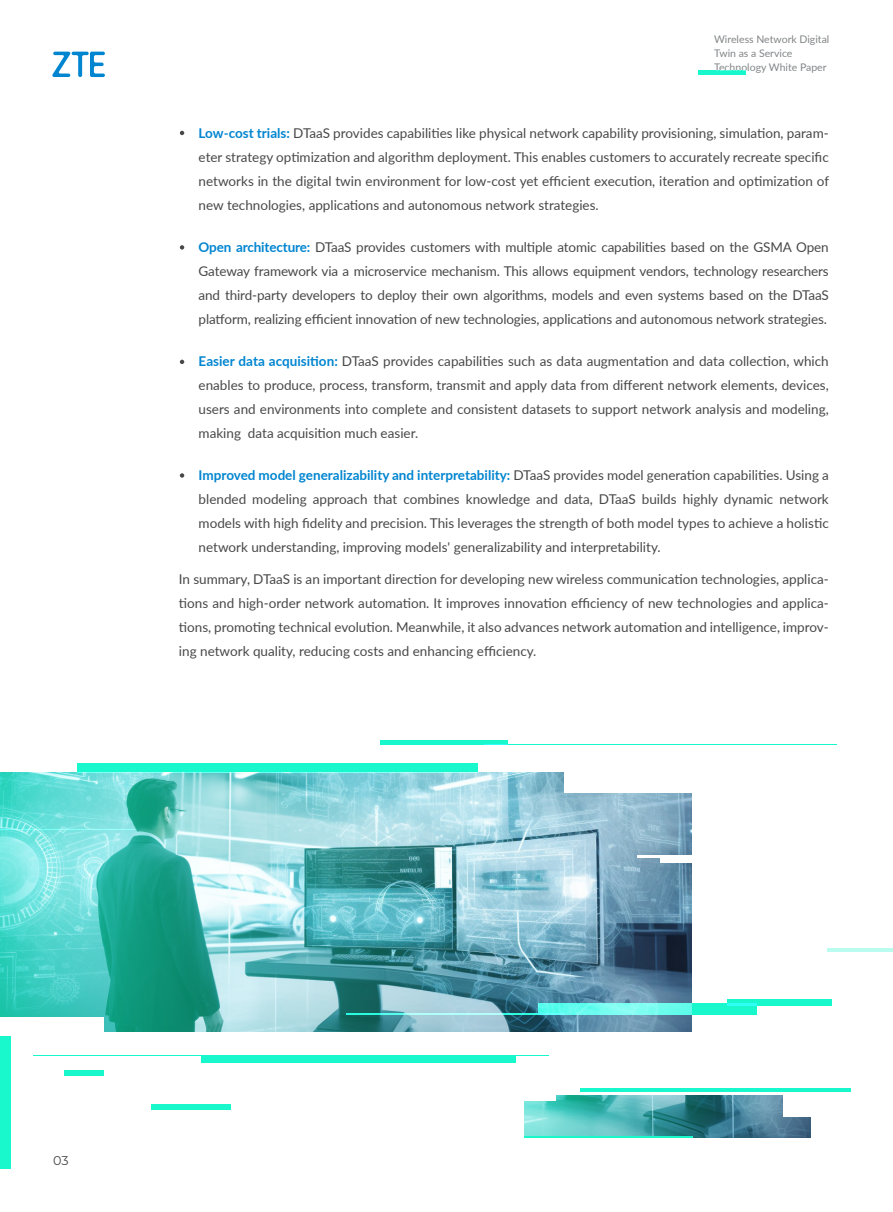
<style>
.page{position:relative;width:893px;height:1212px;background:#fff}
.page>*{position:absolute;margin:0;border:0;box-sizing:border-box;transform-origin:0 0}
.t1{font:13.5px/24px "Lato";color:#484848;text-align:justify}
.t2{font:12.75px "Montserrat";color:#484848}
.t3{font:10.5px/14.2px "Lato";color:#828587}
.s1{font-weight:700;color:#0085d0}
</style>
<div class="page">
<svg style="left:525px;top:1095px;width:286px;height:42px"></svg>
<img style="left:0;top:773px;width:692px;height:258px">
<svg style="left:180px;top:131px;width:4px;height:4px"></svg>
<svg style="left:180px;top:245px;width:4px;height:5px"></svg>
<svg style="left:180px;top:360px;width:4px;height:4px"></svg>
<svg style="left:180px;top:473px;width:4px;height:5px"></svg>
<hr style="left:0;top:829px;width:134px;height:1px;background:#19f8cd">
<svg style="left:538px;top:1003px;width:218px;height:11px"></svg>
<hr style="left:380px;top:740px;width:128px;height:4px;background:#19f8cd">
<div style="left:77px;top:763px;width:401px;height:9px;background:#19f8cd"></div>
<hr style="left:346px;top:1013px;width:218px;height:2px;background:#19f8cd">
<div style="left:564px;top:759px;width:138px;height:34px;background:#fff"></div>
<hr style="left:484px;top:744px;width:353px;height:1px;background:#19f8cd">
<hr style="left:33px;top:1055px;width:516px;height:1px;background:#19f8cd">
<hr style="left:827px;top:948px;width:66px;height:3px;background:#19f8cd">
<div style="left:0;top:1017px;width:104px;height:16px;background:#fff"></div>
<hr style="left:637px;top:856px;width:60px;height:2px;background:#fff">
<div style="left:661px;top:858px;width:36px;height:5px;background:#fff"></div>
<div style="left:728px;top:999px;width:104px;height:6px;background:#19f8cd"></div>
<hr style="left:580px;top:1089px;width:271px;height:3px;background:#19f8cd">
<div style="left:465px;top:1091px;width:91px;height:10px;background:#fff"></div>
<div style="left:201px;top:1055px;width:315px;height:7px;background:#19f8cd"></div>
<div style="left:64px;top:1070px;width:40px;height:6px;background:#19f8cd"></div>
<div style="left:151px;top:1104px;width:80px;height:6px;background:#19f8cd"></div>
<hr style="left:525px;top:1137px;width:168px;height:1px;background:#19f8cd">
<div style="left:783px;top:1093px;width:68px;height:24px;background:#fff"></div>
<svg style="left:52px;top:52px;width:53px;height:25px"></svg>
<div style="left:698px;top:70px;width:48px;height:5px;background:#19f8cd"></div>
<div style="left:0;top:1036px;width:11px;height:132px;background:#19f8cd"></div>
<p class="t3" style="left:714px;top:31px;width:117px">Wireless Network Digital<br>Twin as a Service<br>Technology White Paper</p>
<p class="t1" style="left:199px;top:121px;width:632px"><span class="s1">Low-cost trials:</span> DTaaS provides capabilities like physical network capability provisioning, simulation, param&shy;eter strategy optimization and algorithm deployment. This enables customers to accurately recreate specific networks in the digital twin environment for low-cost yet efficient execution, iteration and optimization of new technologies, applications and autonomous network strategies.</p>
<p class="t1" style="left:199px;top:235px;width:632px"><span class="s1">Open architecture:</span> DTaaS provides customers with multiple atomic capabilities based on the GSMA Open Gateway framework via a microservice mechanism. This allows equipment vendors, technology researchers and third-party developers to deploy their own algorithms, models and even systems based on the DTaaS platform, realizing efficient innovation of new technologies, applications and autonomous network strategies.</p>
<p class="t1" style="left:199px;top:349px;width:632px"><span class="s1">Easier data acquisition:</span> DTaaS provides capabilities such as data augmentation and data collection, which enables to produce, process, transform, transmit and apply data from different network elements, devices, users and environments into complete and consistent datasets to support network analysis and modeling, making data acquisition much easier.</p>
<p class="t1" style="left:199px;top:463px;width:632px"><span class="s1">Improved model generalizability and interpretability:</span> DTaaS provides model generation capabilities. Using a blended modeling approach that combines knowledge and data, DTaaS builds highly dynamic network models with high fidelity and precision. This leverages the strength of both model types to achieve a holistic network understanding, improving models' generalizability and interpretability.</p>
<p class="t1" style="left:179px;top:567px;width:651px">In summary, DTaaS is an important direction for developing new wireless communication technologies, applica&shy;tions and high-order network automation. It improves innovation efficiency of new technologies and applica&shy;tions, promoting technical evolution. Meanwhile, it also advances network automation and intelligence, improv&shy;ing network quality, reducing costs and enhancing efficiency.</p>
<p class="t2" style="left:53px;top:1151px;width:17px">03</p>
</div>
